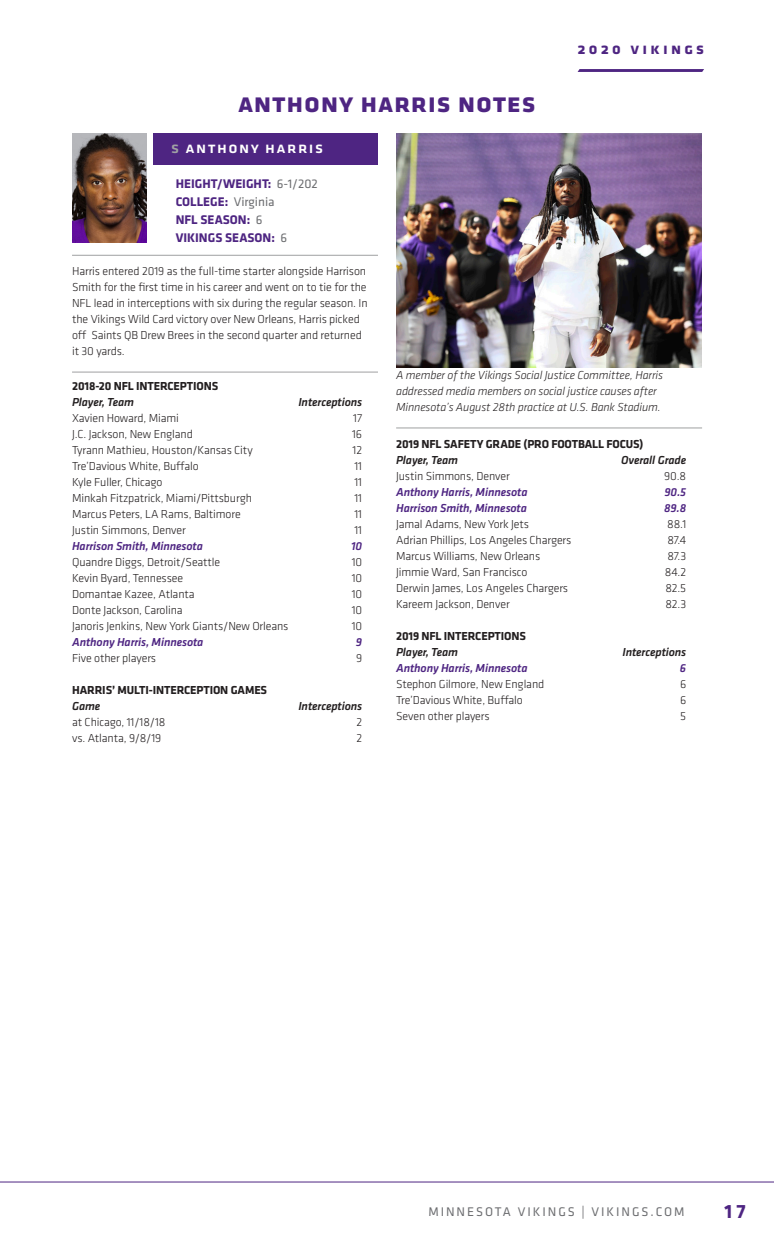
<style>
.page{position:relative;width:774px;height:1243px;background:#fff}
.page>*{position:absolute;margin:0;border:0;box-sizing:border-box;transform-origin:0 0}
.t1{font:700 28px "Klavika";letter-spacing:.025em;color:#4e2582}
.t2{font:700 20px "Klavika";color:#4e2582}
.t3{font:500 16px "Klavika";letter-spacing:.09em;color:#fff}
.t4{font:700 16px "Klavika";letter-spacing:.2em;color:#4e2582}
.t5{font:700 13px "Klavika";color:#4e2582}
.t6{font:13px "Klavika";letter-spacing:.15em;color:#6c6d70}
.t7{font:300 12px/16px "Klavika";letter-spacing:-.01em;color:#231f20}
.ReleaseParagraph{font:italic 300 12px/16px "Klavika";letter-spacing:-.01em;color:#231f20}
.t8{font:italic 500 12px "Klavika";letter-spacing:-.01em;color:#4e2582}
.t9{font:700 12px "Klavika";letter-spacing:-.01em;color:#231f20}
.t10{font:italic 500 12px "Klavika";letter-spacing:-.01em;color:#231f20}
.s1{color:#a0a1a4}
.s2{font-weight:400;color:#6c6d70}
</style>
<div class="page">
<hr style="left:0;top:1181px;width:774px;height:1px;background:#4e2582">
<svg style="left:577px;top:69px;width:127px;height:3px"></svg>
<img style="left:72px;top:133px;width:75px;height:110px">
<hr style="left:72px;top:372px;width:306px;height:1px;background:#9fa0a1">
<div style="left:153px;top:133px;width:225px;height:32px;background:#4e2582"></div>
<img style="left:396px;top:133px;width:306px;height:235px">
<hr style="left:72px;top:255px;width:306px;height:1px;background:#9fa0a1">
<hr style="left:396px;top:427px;width:306px;height:1px;background:#9fa0a1">
<p class="t1" style="left:238px;top:83px;width:299px">anthony harris notes</p>
<p class="t3" style="left:171px;top:137px;width:153px"><span class="s1">s</span> anthony harris</p>
<p class="t5" style="left:176px;top:174px;width:144px">HEIGHT/WEIGHT: <span class="s2">6-1/202</span></p>
<p class="t5" style="left:176px;top:192px;width:100px">COLLEGE: <span class="s2">Virginia</span></p>
<p class="t5" style="left:176px;top:210px;width:88px">NFL SEASON: <span class="s2">6</span></p>
<p class="t5" style="left:176px;top:228px;width:113px">VIKINGS SEASON: <span class="s2">6</span></p>
<p class="t7" style="left:72px;top:263px;width:297px">Harris entered 2019 as the full-time starter alongside Harrison Smith for the first time in his career and went on to tie for the NFL lead in interceptions with six during the regular season. In the Vikings Wild Card victory over New Orleans, Harris picked off Saints QB Drew Brees in the second quarter and returned it 30 yards.</p>
<h3 class="t4" style="left:577px;top:37px;width:128px">2020 vikings</h3>
<p class="t9" style="left:72px;top:377px;width:148px">2018-20 NFL INTERCEPTIONS</p>
<p class="t10" style="left:72px;top:393px;width:64px">Player, Team</p>
<p class="t10" style="left:298px;top:393px;width:65px">Interceptions</p>
<p class="t7" style="left:72px;top:409px;width:108px">Xavien Howard, Miami</p>
<p class="t7" style="left:353px;top:409px;width:11px">17</p>
<p class="t7" style="left:72px;top:425px;width:122px">J.C. Jackson, New England</p>
<p class="t7" style="left:352px;top:425px;width:12px">16</p>
<p class="t7" style="left:72px;top:441px;width:182px">Tyrann Mathieu, Houston/Kansas City</p>
<p class="t7" style="left:352px;top:441px;width:11px">12</p>
<p class="t7" style="left:72px;top:457px;width:128px">Tre’Davious White, Buffalo</p>
<p class="t7" style="left:354px;top:457px;width:9px">11</p>
<p class="t7" style="left:72px;top:473px;width:92px">Kyle Fuller, Chicago</p>
<p class="t7" style="left:354px;top:473px;width:9px">11</p>
<p class="t7" style="left:72px;top:489px;width:181px">Minkah Fitzpatrick, Miami/Pittsburgh</p>
<p class="t7" style="left:354px;top:489px;width:9px">11</p>
<p class="t7" style="left:72px;top:505px;width:170px">Marcus Peters, LA Rams, Baltimore</p>
<p class="t7" style="left:354px;top:505px;width:9px">11</p>
<p class="t7" style="left:72px;top:521px;width:115px">Justin Simmons, Denver</p>
<p class="t7" style="left:354px;top:521px;width:9px">11</p>
<p class="t8" style="left:72px;top:537px;width:132px">Harrison Smith, Minnesota</p>
<p class="t8" style="left:351px;top:537px;width:13px">10</p>
<p class="t7" style="left:72px;top:553px;width:150px">Quandre Diggs, Detroit/Seattle</p>
<p class="t7" style="left:352px;top:553px;width:12px">10</p>
<p class="t7" style="left:72px;top:569px;width:113px">Kevin Byard, Tennessee</p>
<p class="t7" style="left:352px;top:569px;width:12px">10</p>
<p class="t7" style="left:72px;top:585px;width:124px">Domantae Kazee, Atlanta</p>
<p class="t7" style="left:352px;top:585px;width:12px">10</p>
<p class="t7" style="left:72px;top:601px;width:112px">Donte Jackson, Carolina</p>
<p class="t7" style="left:352px;top:601px;width:12px">10</p>
<p class="t7" style="left:72px;top:617px;width:218px">Janoris Jenkins, New York Giants/New Orleans</p>
<p class="t7" style="left:352px;top:617px;width:12px">10</p>
<p class="t8" style="left:72px;top:633px;width:133px">Anthony Harris, Minnesota</p>
<p class="t8" style="left:356px;top:633px;width:8px">9</p>
<p class="t7" style="left:72px;top:649px;width:86px">Five other players</p>
<p class="t7" style="left:356px;top:649px;width:8px">9</p>
<p class="t9" style="left:72px;top:681px;width:197px">HARRIS’ MULTI-INTERCEPTION GAMES</p>
<p class="t10" style="left:72px;top:697px;width:30px">Game</p>
<p class="t10" style="left:298px;top:697px;width:65px">Interceptions</p>
<p class="t7" style="left:72px;top:713px;width:95px">at Chicago, 11/18/18</p>
<p class="t7" style="left:356px;top:713px;width:7px">2</p>
<p class="t7" style="left:72px;top:729px;width:91px">vs. Atlanta, 9/8/19</p>
<p class="t7" style="left:356px;top:729px;width:7px">2</p>
<p class="ReleaseParagraph" style="left:396px;top:367px;width:268px">A member of the Vikings Social Justice Committee, Harris addressed media members on social justice causes after<br>Minnesota’s August 28th practice at U.S. Bank Stadium.</p>
<p class="t9" style="left:396px;top:435px;width:249px">2019 NFL SAFETY GRADE (PRO FOOTBALL FOCUS)</p>
<p class="t10" style="left:396px;top:452px;width:64px">Player, Team</p>
<p class="t10" style="left:621px;top:452px;width:67px">Overall Grade</p>
<p class="t7" style="left:396px;top:468px;width:115px">Justin Simmons, Denver</p>
<p class="t7" style="left:664px;top:468px;width:23px">90.8</p>
<p class="t8" style="left:396px;top:484px;width:133px">Anthony Harris, Minnesota</p>
<p class="t8" style="left:664px;top:484px;width:23px">90.5</p>
<p class="t8" style="left:396px;top:500px;width:132px">Harrison Smith, Minnesota</p>
<p class="t8" style="left:664px;top:500px;width:24px">89.8</p>
<p class="t7" style="left:396px;top:516px;width:134px">Jamal Adams, New York Jets</p>
<p class="t7" style="left:667px;top:516px;width:21px">88.1</p>
<p class="t7" style="left:396px;top:532px;width:177px">Adrian Phillips, Los Angeles Chargers</p>
<p class="t7" style="left:667px;top:532px;width:20px">87.4</p>
<p class="t7" style="left:396px;top:548px;width:146px">Marcus Williams, New Orleans</p>
<p class="t7" style="left:667px;top:548px;width:20px">87.3</p>
<p class="t7" style="left:396px;top:564px;width:133px">Jimmie Ward, San Francisco</p>
<p class="t7" style="left:665px;top:564px;width:23px">84.2</p>
<p class="t7" style="left:396px;top:580px;width:173px">Derwin James, Los Angeles Chargers</p>
<p class="t7" style="left:665px;top:580px;width:22px">82.5</p>
<p class="t7" style="left:396px;top:596px;width:115px">Kareem Jackson, Denver</p>
<p class="t7" style="left:665px;top:596px;width:22px">82.3</p>
<p class="t9" style="left:396px;top:627px;width:131px">2019 NFL INTERCEPTIONS</p>
<p class="t10" style="left:396px;top:644px;width:64px">Player, Team</p>
<p class="t10" style="left:622px;top:644px;width:65px">Interceptions</p>
<p class="t8" style="left:396px;top:660px;width:133px">Anthony Harris, Minnesota</p>
<p class="t8" style="left:680px;top:660px;width:8px">6</p>
<p class="t7" style="left:396px;top:676px;width:150px">Stephon Gilmore, New England</p>
<p class="t7" style="left:680px;top:676px;width:8px">6</p>
<p class="t7" style="left:396px;top:692px;width:128px">Tre’Davious White, Buffalo</p>
<p class="t7" style="left:680px;top:692px;width:8px">6</p>
<p class="t7" style="left:396px;top:708px;width:95px">Seven other players</p>
<p class="t7" style="left:680px;top:708px;width:7px">5</p>
<p class="t6" style="left:428px;top:1203px;width:258px">MINNESOTA VIKINGS | VIKINGS.COM</p>
<h2 class="t2" style="left:724px;top:1197px;width:23px">17</h2>
</div>
